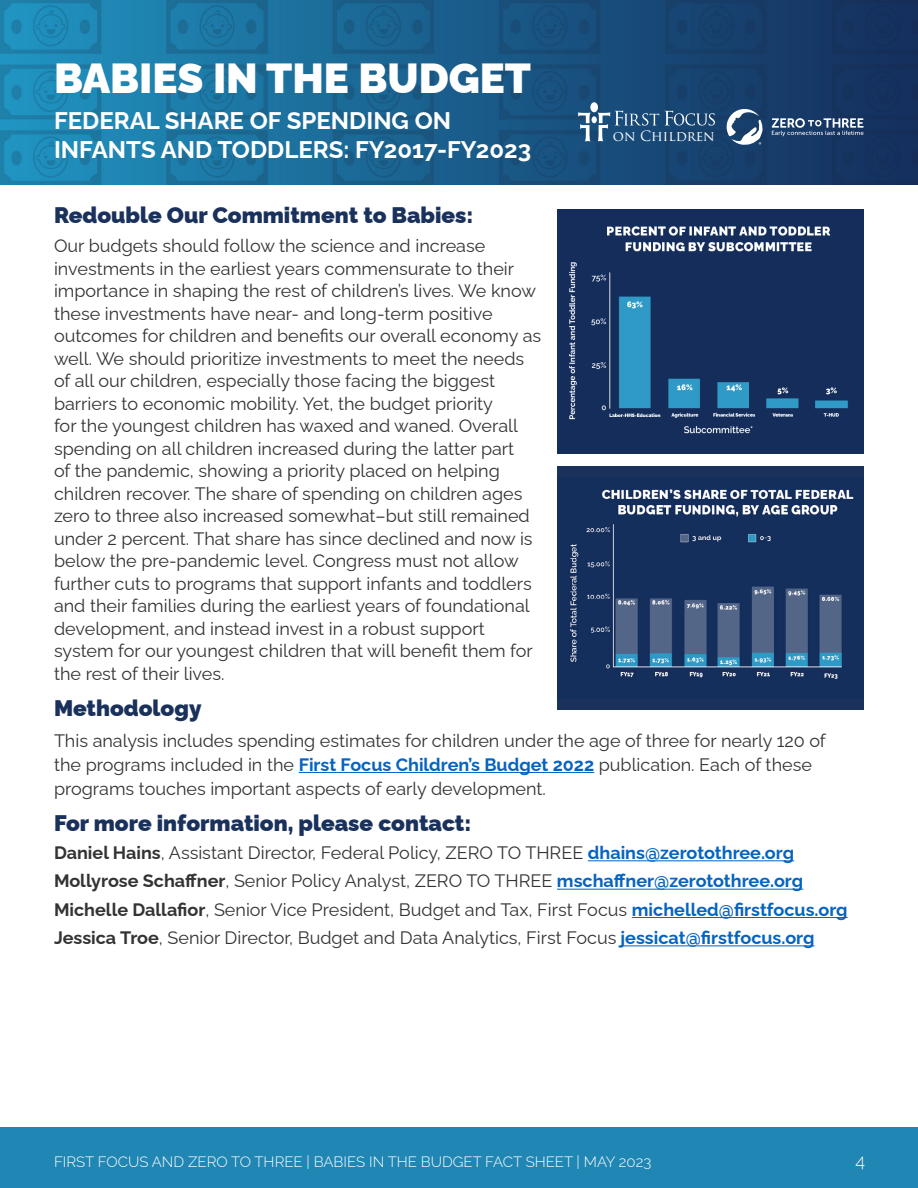
<style>
.page{position:relative;width:918px;height:1188px;background:#fff}
.page>*{position:absolute;margin:0;border:0;box-sizing:border-box;transform-origin:0 0}
.t1{font:900 42px "Raleway";color:#fff}
.t2{font:700 24px/28.8px "Raleway";color:#fff}
.t3{font:900 22.5px "Raleway";color:#1a315c}
.t4{font:18px/22.5px "Raleway";color:#333}
.t5{font:300 18px "Raleway";color:#fff}
.t6{font:300 15px "Raleway";color:#fff}
.t7{font:13.95px "Trajan Pro 3";color:#fff}
.s1{font-weight:700;color:#0563c1}
.s2{font-weight:700}
</style>
<div class="page">
<div style="left:0;top:1128px;width:918px;height:60px;background:#2086b3"></div>
<img style="left:0;top:0;width:918px;height:185px">
<svg style="left:772px;top:118px;width:92px;height:18px;background:#5a7292"></svg>
<svg style="left:726px;top:108px;width:37px;height:37px"></svg>
<div style="left:590px;top:102px;width:8px;height:10px;background:#fff;border-radius:50%"></div>
<svg style="left:578px;top:111px;width:81px;height:30px;background:#436c91"></svg>
<svg style="left:665px;top:111px;width:50px;height:15px"></svg>
<hr style="left:299px;top:772px;width:295px;height:1px;background:#0563c1">
<hr style="left:588px;top:860px;width:206px;height:1px;background:#0563c1">
<hr style="left:557px;top:889px;width:246px;height:1px;background:#0563c1">
<hr style="left:632px;top:917px;width:216px;height:1px;background:#0563c1">
<hr style="left:621px;top:945px;width:194px;height:1px;background:#0563c1">
<div style="left:557px;top:466px;width:307px;height:244px;background:#1a315c"></div>
<img style="left:570px;top:489px;width:284px;height:190px">
<img style="left:557px;top:210px;width:307px;height:243px">
<h1 class="t1" style="left:54px;top:45px;width:479px">BABIES IN THE BUDGET</h1>
<h2 class="t2" style="left:54px;top:103px;width:479px">FEDERAL SHARE OF SPENDING ON<br>INFANTS AND TODDLERS: FY2017-FY2023</h2>
<p class="t7" style="left:613px;top:127px;width:104px">ON CHILDREN</p>
<p class="t3" style="left:54px;top:197px;width:421px">Redouble Our Commitment to Babies:</p>
<p class="t4" style="left:54px;top:233px;width:489px">Our budgets should follow the science and increase investments in the earliest years commensurate to their importance in shaping the rest of children’s lives. We know these investments have near- and long-term positive outcomes for children and benefits our overall economy as well. We should prioritize investments to meet the needs of all our children, especially those facing the biggest barriers to economic mobility. Yet, the budget priority<br>for the youngest children has waxed and waned. Overall spending on all children increased during the latter part<br>of the pandemic, showing a priority placed on helping children recover. The share of spending on children ages zero to three also increased somewhat–but still remained under 2 percent. That share has since declined and now is below the pre-pandemic level. Congress must not allow further cuts to programs that support infants and toddlers and their families during the earliest years of foundational development, and instead invest in a robust support system for our youngest children that will benefit them for the rest of their lives.</p>
<p class="t3" style="left:54px;top:690px;width:149px">Methodology</p>
<p class="t4" style="left:54px;top:726px;width:773px;line-height:24px">This analysis includes spending estimates for children under the age of three for nearly 120 of the programs included in the <span class="s1">First Focus Children’s Budget 2022</span> publication. Each of these programs touches important aspects of early development.</p>
<p class="t3" style="left:54px;top:805px;width:419px">For more information, please contact:</p>
<p class="t4" style="left:54px;top:836px;width:795px;line-height:28.3px"><span class="s2">Daniel Hains</span>, Assistant Director, Federal Policy, ZERO TO THREE <span class="s1">dhains@zerotothree.org </span><span class="s2">Mollyrose Schaffner</span>, Senior Policy Analyst, ZERO TO THREE <span class="s1">mschaffner@zerotothree.org </span><span class="s2">Michelle Dallafior</span>, Senior Vice President, Budget and Tax, First Focus <span class="s1">michelled@firstfocus.org </span><span class="s2">Jessica Troe</span>, Senior Director, Budget and Data Analytics, First Focus <span class="s1">jessicat@firstfocus.org</span></p>
<p class="t6" style="left:54px;top:1149px;width:599px">FIRST FOCUS AND ZERO TO THREE | BABIES IN THE BUDGET FACT SHEET | MAY 2023</p>
<p class="t5" style="left:855px;top:1146px;width:11px">4</p>
</div>
